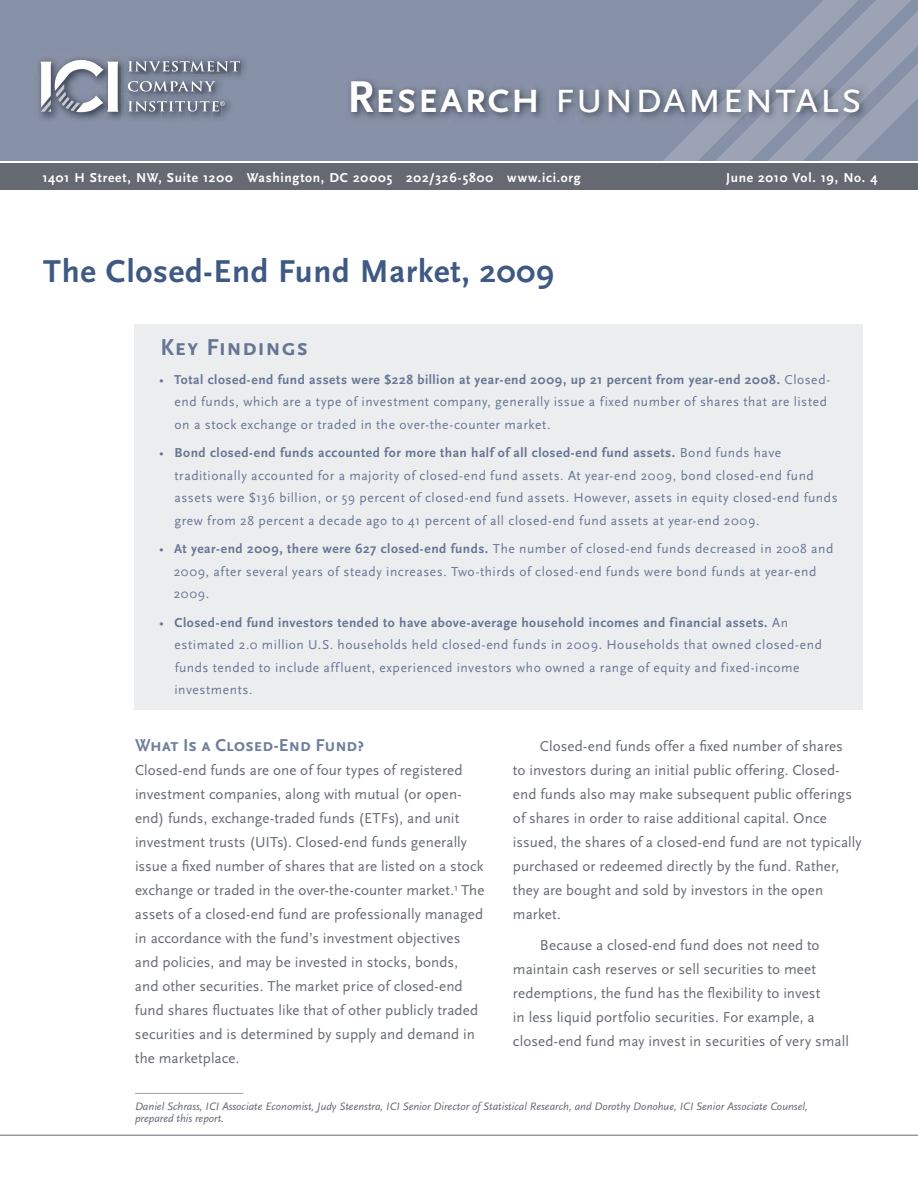
<style>
.page{position:relative;width:918px;height:1188px;background:#fff}
.page>*{position:absolute;margin:0;border:0;box-sizing:border-box;transform-origin:0 0}
.t1{font:46.5px "AD Scala Sans Caps Romein";color:#fff}
.t2{font:700 33px "Scala Sans";letter-spacing:.025em;color:#3d5984}
.t3{font:700 24px "Scala Sans Caps";letter-spacing:.005em;color:#667694}
.t4{font:700 18px "Scala Sans Caps";letter-spacing:-.02em;color:#707f9b}
.t5{font:15px/24px "Scala Sans";letter-spacing:.005em;color:#656a72}
.t6{font:13.5px/22.5px "Scala Sans";letter-spacing:.04em;color:#667694}
.t7{font:700 13.5px "Scala Sans";letter-spacing:.05em;color:#fff}
.t8{font:italic 11.25px/12px "Scala Sans";color:#656a72}
.s1{font-family:"AD Scala Sans Caps";font-weight:700}
.s2{font-weight:700}
</style>
<div class="page">
<div style="left:0;top:164px;width:918px;height:26px;background:#656a72"></div>
<div style="left:0;top:0;width:918px;height:160px;background:#8691a7"></div>
<svg style="left:664px;top:0;width:254px;height:160px"></svg>
<img style="left:227px;top:59px;width:19px;height:18px">
<img style="left:130px;top:112px;width:83px;height:6px">
<img style="left:38px;top:58px;width:83px;height:61px">
<img style="left:121px;top:112px;width:9px;height:5px">
<img style="left:38px;top:76px;width:55px;height:44px">
<img style="left:222px;top:112px;width:5px;height:5px">
<img style="left:213px;top:112px;width:9px;height:5px">
<svg style="left:41px;top:60px;width:199px;height:52px"></svg>
<img style="left:349px;top:66px;width:338px;height:71px">
<img style="left:687px;top:66px;width:188px;height:71px">
<img style="left:739px;top:66px;width:106px;height:71px">
<img style="left:844px;top:106px;width:31px;height:31px">
<hr style="left:0;top:1135px;width:918px;height:1px;background:#656a72">
<hr style="left:135px;top:1093px;width:108px;height:1px;background:#9ba3b4">
<div style="left:134px;top:324px;width:729px;height:385px;background:#ecedef"></div>
<h1 class="t1" style="left:347px;top:69px;width:517px"><span class="s1">Research</span> fundamentals</h1>
<p class="t7" style="left:42px;top:172px;width:540px">1401 H Street, NW, Suite 1200 Washington, DC 20005 202/326-5800 www.ici.org</p>
<h2 class="t2" style="left:43px;top:259px;width:512px">The Closed-End Fund Market, 2009</h2>
<p class="t7" style="left:726px;top:173px;width:153px">June 2010 Vol. 19, No. 4</p>
<h3 class="t3" style="left:161px;top:333px;width:149px">Key Findings</h3>
<p class="t6" style="left:175px;top:369px;width:657px;text-indent:-15px">• <span class="s2">Total closed-end fund assets were $228 billion at year-end 2009, up 21 percent from year-end 2008.</span> Closed&shy;end funds, which are a type of investment company, generally issue a fixed number of shares that are listed on a stock exchange or traded in the over-the-counter market.</p>
<p class="t6" style="left:175px;top:443px;width:665px;text-indent:-15px">• <span class="s2">Bond closed-end funds accounted for more than half of all closed-end fund assets.</span> Bond funds have traditionally accounted for a majority of closed-end fund assets. At year-end 2009, bond closed-end fund assets were $136 billion, or 59 percent of closed-end fund assets. However, assets in equity closed-end funds grew from 28 percent a decade ago to 41 percent of all closed-end fund assets at year-end 2009.</p>
<p class="t6" style="left:174px;top:539px;width:661px;text-indent:-15px">• <span class="s2">At year-end 2009, there were 627 closed-end funds.</span> The number of closed-end funds decreased in 2008 and<br>2009, after several years of steady increases. Two-thirds of closed-end funds were bond funds at year-end<br>2009.</p>
<p class="t6" style="left:175px;top:612px;width:649px;text-indent:-15px">• <span class="s2">Closed-end fund investors tended to have above-average household incomes and financial assets.</span> An estimated 2.0 million U.S. households held closed-end funds in 2009. Households that owned closed-end funds tended to include affluent, experienced investors who owned a range of equity and fixed-income investments.</p>
<p class="t4" style="left:135px;top:735px;width:231px">What Is a Closed-End Fund?</p>
<p class="t5" style="left:135px;top:760px;width:351px">Closed-end funds are one of four types of registered investment companies, along with mutual (or open&shy;end) funds, exchange-traded funds (ETFs), and unit investment trusts (UITs). Closed-end funds generally issue a fixed number of shares that are listed on a stock exchange or traded in the over-the-counter market.<sup>1</sup> The assets of a closed-end fund are professionally managed in accordance with the fund’s investment objectives and policies, and may be invested in stocks, bonds, and other securities. The market price of closed-end fund shares fluctuates like that of other publicly traded securities and is determined by supply and demand in the marketplace.</p>
<p class="t5" style="left:513px;top:735px;width:350px;text-indent:27px">Closed-end funds offer a fixed number of shares<br>to investors during an initial public offering. Closed&shy;end funds also may make subsequent public offerings of shares in order to raise additional capital. Once issued, the shares of a closed-end fund are not typically purchased or redeemed directly by the fund. Rather, they are bought and sold by investors in the open market.</p>
<p class="t5" style="left:513px;top:935px;width:338px;text-indent:27px">Because a closed-end fund does not need to maintain cash reserves or sell securities to meet redemptions, the fund has the flexibility to invest<br>in less liquid portfolio securities. For example, a closed-end fund may invest in securities of very small</p>
<p class="t8" style="left:135px;top:1102px;width:674px">Daniel Schrass, ICI Associate Economist, Judy Steenstra, ICI Senior Director of Statistical Research, and Dorothy Donohue, ICI Senior Associate Counsel, prepared this report.</p>
</div>
